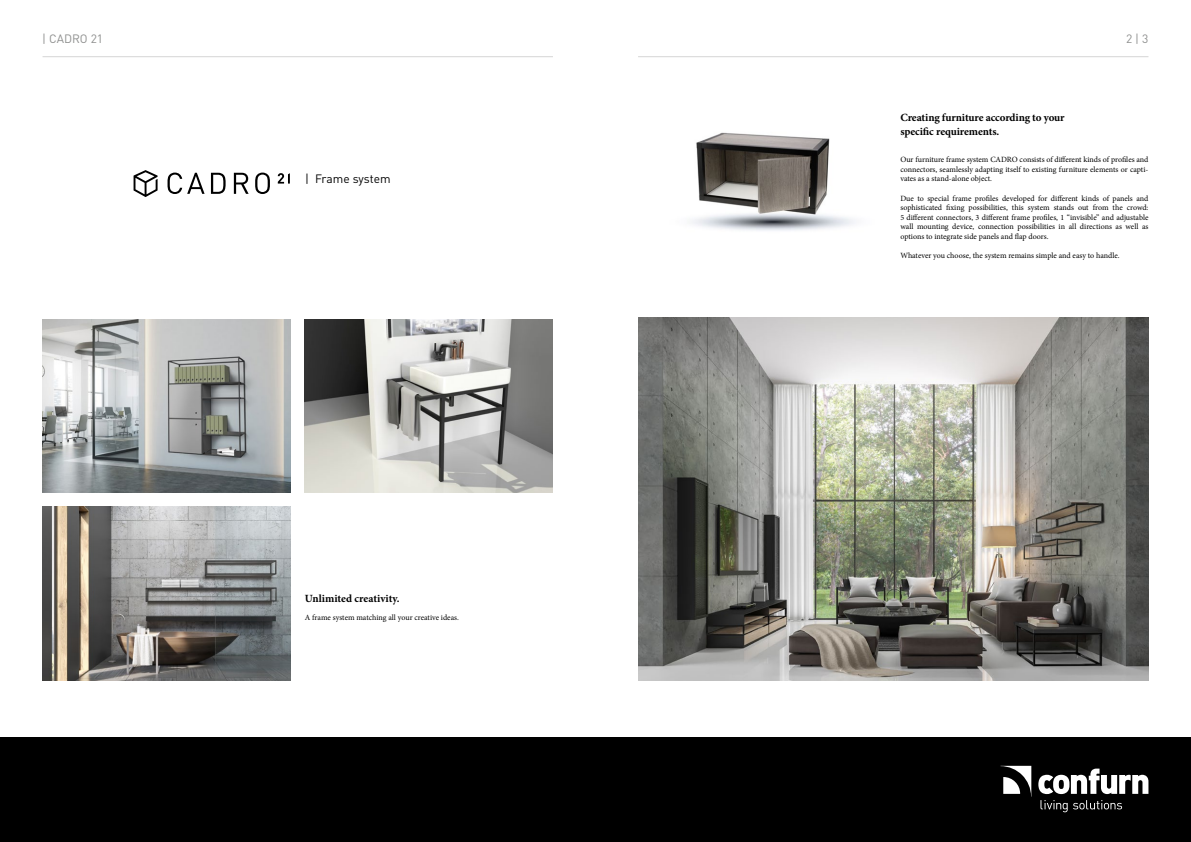
<style>
.page{position:relative;width:1191px;height:842px;background:#fff}
.page>*{position:absolute;margin:0;border:0;box-sizing:border-box;transform-origin:0 0}
.t1{font:12px "DIN Pro";letter-spacing:-.005em;color:#000}
.t2{font:12px "DIN Pro";color:#8f908f}
.t3{font:700 11px/13.2px "Minion Pro";letter-spacing:-.01em;color:#000}
.t4{font:8px/9.6px "Minion Pro";letter-spacing:-.005em;color:#000;text-align:justify}
</style>
<div class="page">
<div style="left:0;top:737px;width:1191px;height:105px;background:#000"></div>
<svg style="left:1000px;top:766px;width:31px;height:28px"></svg>
<svg style="left:1038px;top:769px;width:110px;height:25px"></svg>
<svg style="left:1040px;top:800px;width:27px;height:12px"></svg>
<svg style="left:1073px;top:800px;width:49px;height:9px"></svg>
<hr style="left:638px;top:56px;width:510px;height:1px;background:#d5d5d5">
<hr style="left:43px;top:56px;width:510px;height:1px;background:#d5d5d5">
<img style="left:638px;top:317px;width:510px;height:363px">
<img style="left:43px;top:319px;width:248px;height:174px">
<img style="left:305px;top:319px;width:248px;height:174px">
<img style="left:43px;top:507px;width:248px;height:173px">
<img style="left:691px;top:132px;width:164px;height:99px">
<svg style="left:134px;top:170px;width:24px;height:27px"></svg>
<svg style="left:167px;top:173px;width:123px;height:21px"></svg>
<h1 class="t2" style="left:42px;top:29px;width:62px">| CADRO 21</h1>
<h1 class="t2" style="left:1126px;top:29px;width:24px">2 | 3</h1>
<h1 class="t1" style="left:305px;top:169px;width:87px">| Frame system</h1>
<h2 class="t3" style="left:305px;top:591px;width:96px">Unlimited creativity.</h2>
<p class="t4" style="left:305px;top:612px;width:156px">A frame system matching all your creative ideas.</p>
<h2 class="t3" style="left:900px;top:111px;width:166px">Creating furniture according to your specific requirements.</h2>
<p class="t4" style="left:900px;top:155px;width:250px">Our furniture frame system CADRO consists of different kinds of profiles and connectors, seamlessly adapting itself to existing furniture elements or capti&shy;vates as a stand-alone object.</p>
<p class="t4" style="left:900px;top:193px;width:250px">Due to special frame profiles developed for different kinds of panels and sophisticated fixing possibilities, this system stands out from the crowd:<br>5 different connectors, 3 different frame profiles, 1 “invisible” and adjustable wall mounting device, connection possibilities in all directions as well as options to integrate side panels and flap doors.</p>
<p class="t4" style="left:900px;top:251px;width:221px">Whatever you choose, the system remains simple and easy to handle.</p>
</div>
